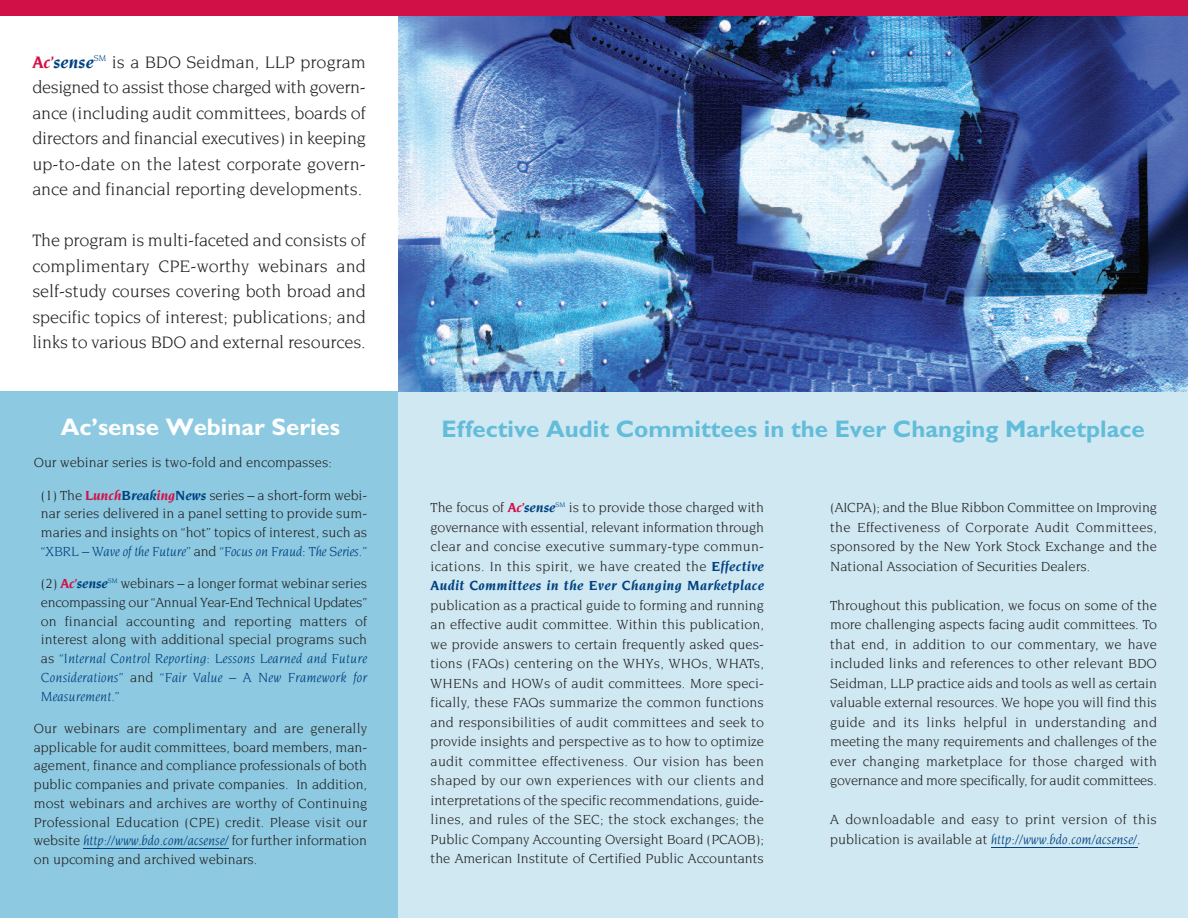
<style>
.page{position:relative;width:1188px;height:918px;background:#fff}
.page>*{position:absolute;margin:0;border:0;box-sizing:border-box;transform-origin:0 0}
.t1{font:700 24px "Gill Sans";color:#63bcd9}
.t2{font:700 24px "Gill Sans";color:#fff}
.t3{font:18px/25.5px "Novarese";letter-spacing:-.005em;color:#231f20;text-align:justify}
.t4{font:14.25px/19.5px "Novarese";color:#231f20;text-align:justify}
.t5{font:14.25px/19.5px "Novarese";letter-spacing:.02em;color:#231f20}
.s1{font-weight:700;font-style:italic;color:#d11048}
.s2{font-weight:700;font-style:italic;color:#014181}
.s3{font-style:italic;color:#014181}
</style>
<div class="page">
<div style="left:0;top:392px;width:790px;height:526px;background:#8dcae1"></div>
<div style="left:398px;top:382px;width:790px;height:536px;background:#cfe8f2"></div>
<img style="left:398px;top:16px;width:790px;height:376px">
<div style="left:0;top:0;width:1188px;height:16px;background:#d11048"></div>
<hr style="left:991px;top:847px;width:146px;height:1px;background:#014181">
<hr style="left:83px;top:848px;width:146px;height:1px;background:#014181">
<p class="t3" style="left:32px;top:50px;width:335px"><span class="s1">Ac’</span><span class="s2">sense</span><sup>SM</sup> is a BDO Seidman, LLP program designed to assist those charged with govern&shy;ance (including audit committees, boards of directors and financial executives) in keeping up-to-date on the latest corporate govern&shy;ance and financial reporting developments.</p>
<p class="t3" style="left:32px;top:228px;width:335px">The program is multi-faceted and consists of complimentary CPE-worthy webinars and self-study courses covering both broad and specific topics of interest; publications; and links to various BDO and external resources.</p>
<h1 class="t2" style="left:61px;top:413px;width:281px">Ac’sense Webinar Series</h1>
<p class="t4" style="left:34px;top:454px;width:300px">Our webinar series is two-fold and encompasses:</p>
<p class="t4" style="left:41px;top:486px;width:328px;line-height:18.8px">(1) The <span class="s1">Lunch</span><span class="s2">Break</span><span class="s1">ing</span><span class="s2">News</span> series – a short-form webi&shy;nar series delivered in a panel setting to provide sum&shy;maries and insights on “hot” topics of interest, such as <span class="s3">“XBRL – Wave of the Future”</span> and <span class="s3">“Focus on Fraud: The Series.”</span></p>
<p class="t4" style="left:41px;top:575px;width:328px;line-height:18.8px">(2) <span class="s1">Ac’</span><span class="s2">sense</span><sup>SM</sup> webinars – a longer format webinar series encompassing our “Annual Year-End Technical Updates” on financial accounting and reporting matters of interest along with additional special programs such as <span class="s3">“Internal Control Reporting: Lessons Learned and Future Considerations”</span> and <span class="s3">“Fair Value – A New Framework for Measurement.”</span></p>
<p class="t4" style="left:34px;top:720px;width:335px;line-height:18.8px">Our webinars are complimentary and are generally applicable for audit committees, board members, man&shy;agement, finance and compliance professionals of both public companies and private companies. In addition, most webinars and archives are worthy of Continuing Professional Education (CPE) credit. Please visit our website <span class="s3">http://www.bdo.com/acsense/</span> for further information on upcoming and archived webinars.</p>
<h1 class="t1" style="left:442px;top:414px;width:705px">Effective Audit Committees in the Ever Changing Marketplace</h1>
<p class="t4" style="left:431px;top:499px;width:335px">The focus of <span class="s1">Ac’</span><span class="s2">sense</span><sup>SM</sup> is to provide those charged with governance with essential, relevant information through clear and concise executive summary-type commun&shy;ications. In this spirit, we have created the <span class="s2">Effective Audit Committees in the Ever Changing Marketplace</span></p>
<p class="t4" style="left:431px;top:596px;width:335px">publication as a practical guide to forming and running an effective audit committee. Within this publication, we provide answers to certain frequently asked ques&shy;tions (FAQs) centering on the WHYs, WHOs, WHATs, WHENs and HOWs of audit committees. More speci&shy;fically, these FAQs summarize the common functions and responsibilities of audit committees and seek to provide insights and perspective as to how to optimize audit committee effectiveness. Our vision has been shaped by our own experiences with our clients and interpretations of the specific recommendations, guide&shy;lines, and rules of the SEC; the stock exchanges; the Public Company Accounting Oversight Board (PCAOB); the American Institute of Certified Public Accountants</p>
<p class="t4" style="left:830px;top:499px;width:328px">(AICPA); and the Blue Ribbon Committee on Improving the Effectiveness of Corporate Audit Committees, sponsored by the New York Stock Exchange and the National Association of Securities Dealers.</p>
<p class="t4" style="left:830px;top:596px;width:328px">Throughout this publication, we focus on some of the more challenging aspects facing audit committees. To that end, in addition to our commentary, we have included links and references to other relevant BDO Seidman, LLP practice aids and tools as well as certain valuable external resources. We hope you will find this guide and its links helpful in understanding and meeting the many requirements and challenges of the ever changing marketplace for those charged with governance and more specifically, for audit committees.</p>
<p class="t5" style="left:830px;top:811px;width:328px">A downloadable and easy to print version of this publication is available at <span class="s3">http://www.bdo.com/acsense/</span>.</p>
</div>
